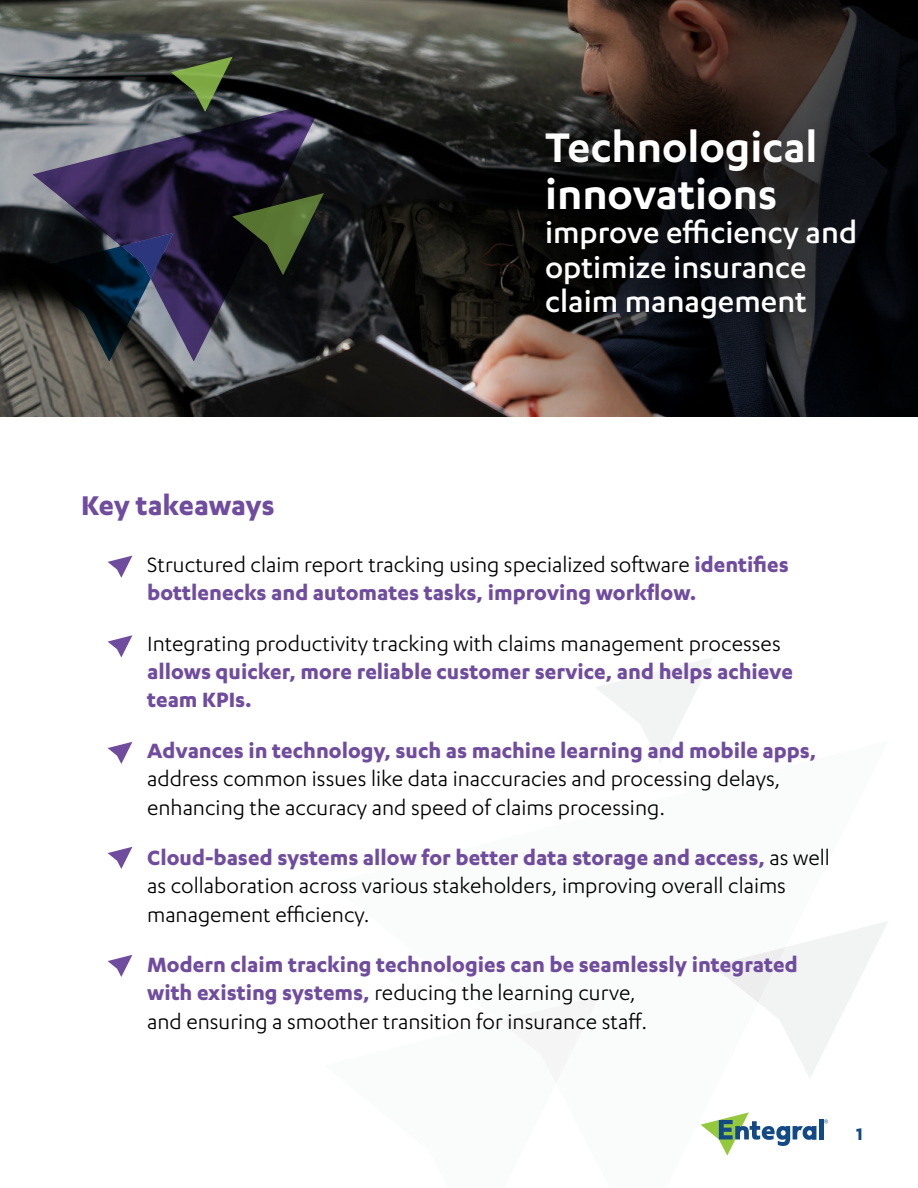
<style>
.page{position:relative;width:918px;height:1188px;background:#fff}
.page>*{position:absolute;margin:0;border:0;box-sizing:border-box;transform-origin:0 0}
.t1{font:600 48px/46.5px "Karbon";color:#fff}
.t2{font:500 34.5px/34.5px "Karbon";color:#fff}
.t3{font:700 31.5px "Karbon";letter-spacing:-.01em;color:#704c9f}
.t4{font:700 24px/28.5px "Karbon";color:#704c9f}
.t5{font:24px/28.5px "Karbon";color:#000}
.t6{font:700 19.5px "Karbon";color:#134a86}
.s1{font-weight:400;color:#000}
.s2{font-weight:700;color:#704c9f}
</style>
<div class="page">
<img style="left:0;top:0;width:490px;height:417px">
<svg style="left:596px;top:658px;width:116px;height:83px"></svg>
<svg style="left:713px;top:921px;width:175px;height:156px"></svg>
<svg style="left:171px;top:57px;width:62px;height:43px;background:#546a39"></svg>
<svg style="left:32px;top:100px;width:292px;height:262px;background:#3a3748"></svg>
<svg style="left:30px;top:233px;width:144px;height:129px;background:#2e333c"></svg>
<svg style="left:232px;top:193px;width:92px;height:82px;background:#29351d"></svg>
<div style="left:819px;top:1119px;width:5px;height:21px;background:#134a86"></div>
<svg style="left:701px;top:1112px;width:115px;height:44px"></svg>
<svg style="left:824px;top:1119px;width:4px;height:4px"></svg>
<svg style="left:490px;top:0;width:428px;height:27px;background:#362821"></svg>
<div style="left:441px;top:27px;width:477px;height:395px;background:#000;opacity:.75"></div>
<svg style="left:108px;top:556px;width:24px;height:22px"></svg>
<svg style="left:108px;top:847px;width:24px;height:22px"></svg>
<svg style="left:108px;top:742px;width:24px;height:22px"></svg>
<svg style="left:108px;top:635px;width:24px;height:22px"></svg>
<svg style="left:108px;top:955px;width:24px;height:22px"></svg>
<h3 class="t3" style="left:81px;top:487px;width:195px">Key takeaways</h3>
<h1 class="t1" style="left:545px;top:123px;width:274px">Technological innovations</h1>
<h2 class="t2" style="left:545px;top:214px;width:314px">improve efficiency and optimize insurance claim management</h2>
<p class="t4" style="left:147px;top:549px;width:643px"><span class="s1">Structured claim report tracking using specialized software</span> identifies bottlenecks and automates tasks, improving workflow.</p>
<p class="t5" style="left:147px;top:628px;width:635px">Integrating productivity tracking with claims management processes</p>
<p class="t4" style="left:147px;top:657px;width:648px">allows quicker, more reliable customer service, and helps achieve team KPIs.</p>
<p class="t4" style="left:147px;top:735px;width:671px">Advances in technology, such as machine learning and mobile apps,</p>
<p class="t5" style="left:147px;top:764px;width:635px">address common issues like data inaccuracies and processing delays, enhancing the accuracy and speed of claims processing.</p>
<p class="t5" style="left:147px;top:842px;width:684px"><span class="s2">Cloud-based systems allow for better data storage and access,</span> as well as collaboration across various stakeholders, improving overall claims management efficiency.</p>
<p class="t4" style="left:147px;top:949px;width:652px">Modern claim tracking technologies can be seamlessly integrated with existing systems, <span class="s1">reducing the learning curve,<br>and ensuring a smoother transition for insurance staff.</span></p>
<p class="t6" style="left:856px;top:1123px;width:8px">1</p>
</div>
